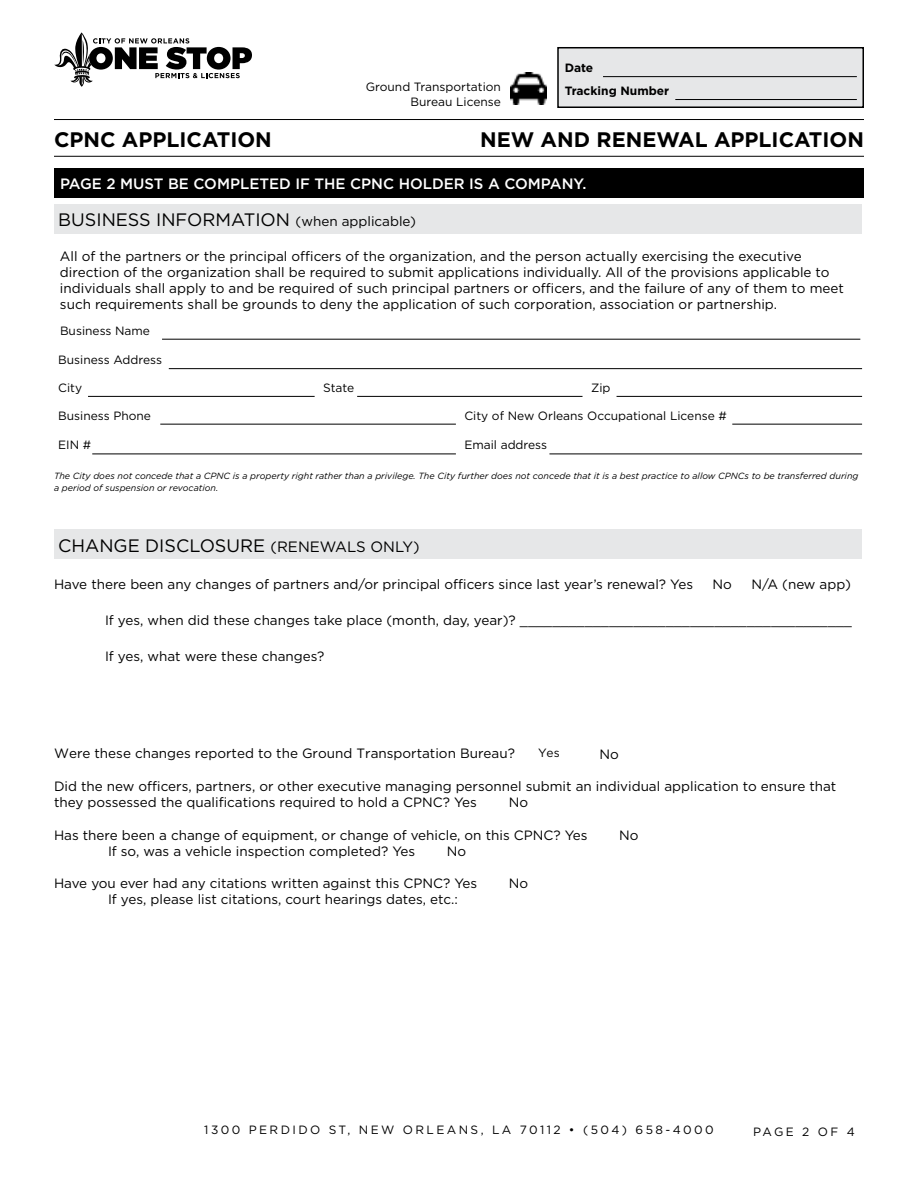
<style>
.page{position:relative;width:918px;height:1188px;background:#fff}
.page>*{position:absolute;margin:0;border:0;box-sizing:border-box;transform-origin:0 0}
.t1{font:700 21px "Gotham";color:#000}
.t2{font:18px "Gotham";color:#000}
.t3{font:500 15px "Gotham";color:#fff}
.t4{font:13.5px/16.2px "Gotham";color:#000}
.t5{font:12px "Gotham";color:#000}
.t6{font:12px "Gotham";letter-spacing:.2em;color:#000}
.t7{font:700 12px "Gotham";color:#000}
.t8{font:italic 9px/12.6px "Gotham";color:#000}
.s1{font-size:18px}
.s2{font-size:15px}
</style>
<div class="page">
<div style="left:54px;top:168px;width:810px;height:30px;background:#000"></div>
<div style="left:54px;top:204px;width:808px;height:30px;background:#e6e7e8"></div>
<hr style="left:162px;top:339px;width:698px;height:1px;background:#000">
<hr style="left:169px;top:368px;width:693px;height:1px;background:#000">
<hr style="left:88px;top:396px;width:227px;height:1px;background:#000">
<hr style="left:357px;top:396px;width:226px;height:1px;background:#000">
<hr style="left:617px;top:396px;width:245px;height:1px;background:#000">
<hr style="left:160px;top:424px;width:296px;height:1px;background:#000">
<hr style="left:732px;top:424px;width:130px;height:1px;background:#000">
<hr style="left:92px;top:454px;width:364px;height:1px;background:#000">
<hr style="left:549px;top:454px;width:313px;height:1px;background:#000">
<div style="left:54px;top:530px;width:808px;height:29px;background:#e6e7e8"></div>
<svg style="left:54px;top:32px;width:198px;height:55px"></svg>
<hr style="left:54px;top:119px;width:810px;height:1px;background:#000">
<hr style="left:54px;top:156px;width:810px;height:1px;background:#000">
<div style="left:558px;top:48px;width:305px;height:59px;background:#e6e7e8"></div>
<div style="left:557px;top:47px;width:307px;height:61px;border:2px solid #000"></div>
<hr style="left:603px;top:76px;width:254px;height:1px;background:#000">
<hr style="left:675px;top:99px;width:182px;height:1px;background:#000">
<img style="left:511px;top:72px;width:35px;height:33px">
<p class="t7" style="left:565px;top:60px;width:30px">Date</p>
<p class="t5" style="left:366px;top:79px;width:137px">Ground Transportation</p>
<p class="t7" style="left:565px;top:83px;width:106px">Tracking Number</p>
<p class="t5" style="left:410px;top:94px;width:92px">Bureau License</p>
<h1 class="t1" style="left:54px;top:126px;width:219px">CPNC APPLICATION</h1>
<h1 class="t1" style="left:480px;top:126px;width:385px">New an d RENEWAL APPLICATION</h1>
<p class="t3" style="left:60px;top:174px;width:528px">PAGE 2 MUST BE COMPLETED IF THE CPNC HOLDER IS A COMPANY.</p>
<h2 class="t2" style="left:58px;top:208px;width:185px">BUSI NESS I NFORMATIO</h2>
<p class="t4" style="left:276px;top:213px;width:142px"><span class="s1">N</span> (when applicable)</p>
<p class="t4" style="left:60px;top:247px;width:785px">All of the partners or the principal officers of the organization, and the person actually exercising the executive direction of the organization shall be required to submit applications individually. All of the provisions applicable to individuals shall apply to and be required of such principal partners or officers, and the failure of any of them to meet such requirements shall be grounds to deny the application of such corporation, association or partnership.</p>
<p class="t5" style="left:60px;top:323px;width:92px">Business Name</p>
<p class="t5" style="left:58px;top:352px;width:105px">Business Address</p>
<p class="t5" style="left:58px;top:380px;width:25px">City</p>
<p class="t5" style="left:323px;top:380px;width:33px">State</p>
<p class="t5" style="left:591px;top:380px;width:21px">Zip</p>
<p class="t5" style="left:58px;top:408px;width:94px">Business Phone</p>
<p class="t5" style="left:464px;top:408px;width:264px">City of New Orleans Occupational License #</p>
<p class="t5" style="left:58px;top:437px;width:35px">EI N #</p>
<p class="t5" style="left:464px;top:437px;width:84px">Email address</p>
<p class="t8" style="left:54px;top:469px;width:806px">The City does not concede that a CPNC is a property right rather than a privilege. The City further does not concede that it is a best practice to allow CPNCs to be transferred during a period of suspension or revocation.</p>
<h2 class="t2" style="left:58px;top:534px;width:363px">CHANGE DISCLOSURE <span class="s2">(Ren ewals on ly)</span></h2>
<p class="t4" style="left:54px;top:576px;width:641px">Have there been any changes of partners and/or principal officers since last year’s renewal? Yes</p>
<p class="t4" style="left:713px;top:576px;width:21px">No</p>
<p class="t4" style="left:752px;top:576px;width:101px">N/A (new app)</p>
<p class="t4" style="left:105px;top:612px;width:749px">I f yes, when did these changes take place (month, day, year)? _________________________________________</p>
<p class="t4" style="left:105px;top:648px;width:221px">If yes, what were these changes?</p>
<p class="t4" style="left:54px;top:745px;width:462px">were these changes reported to the Ground Transportation Bureau?</p>
<p class="t4" style="left:599px;top:746px;width:21px">No</p>
<p class="t4" style="left:54px;top:778px;width:784px">Did the new officers, partners, or other executive managing personnel submit an individual application to ensure that they possessed the qualifications required to hold a CPNC? Yes</p>
<p class="t5" style="left:538px;top:746px;width:23px">Yes</p>
<p class="t4" style="left:509px;top:794px;width:21px">No</p>
<p class="t4" style="left:54px;top:826px;width:535px">Has there been a change of equipment, or change of vehicle, on this CPNC? Yes</p>
<p class="t4" style="left:619px;top:826px;width:21px">No</p>
<p class="t4" style="left:54px;top:843px;width:30px">I</p>
<p class="t4" style="left:112px;top:843px;width:305px">f so, was a vehicle inspection completed? Yes</p>
<p class="t4" style="left:447px;top:843px;width:21px">No</p>
<p class="t4" style="left:54px;top:875px;width:425px">Have you ever had any citations written against this CPNC? Yes</p>
<p class="t4" style="left:509px;top:875px;width:21px">No</p>
<p class="t4" style="left:54px;top:891px;width:30px">I</p>
<p class="t4" style="left:112px;top:891px;width:347px">f yes, please list citations, court hearings dates, etc.:</p>
<p class="t6" style="left:204px;top:1122px;width:298px">1300 Perdido St, New O rleans , LA</p>
<p class="t6" style="left:520px;top:1122px;width:195px">70112 • (504) 658-4000</p>
<p class="t5" style="left:753px;top:1124px;width:103px">Pag e 2 of 4</p>
</div>
